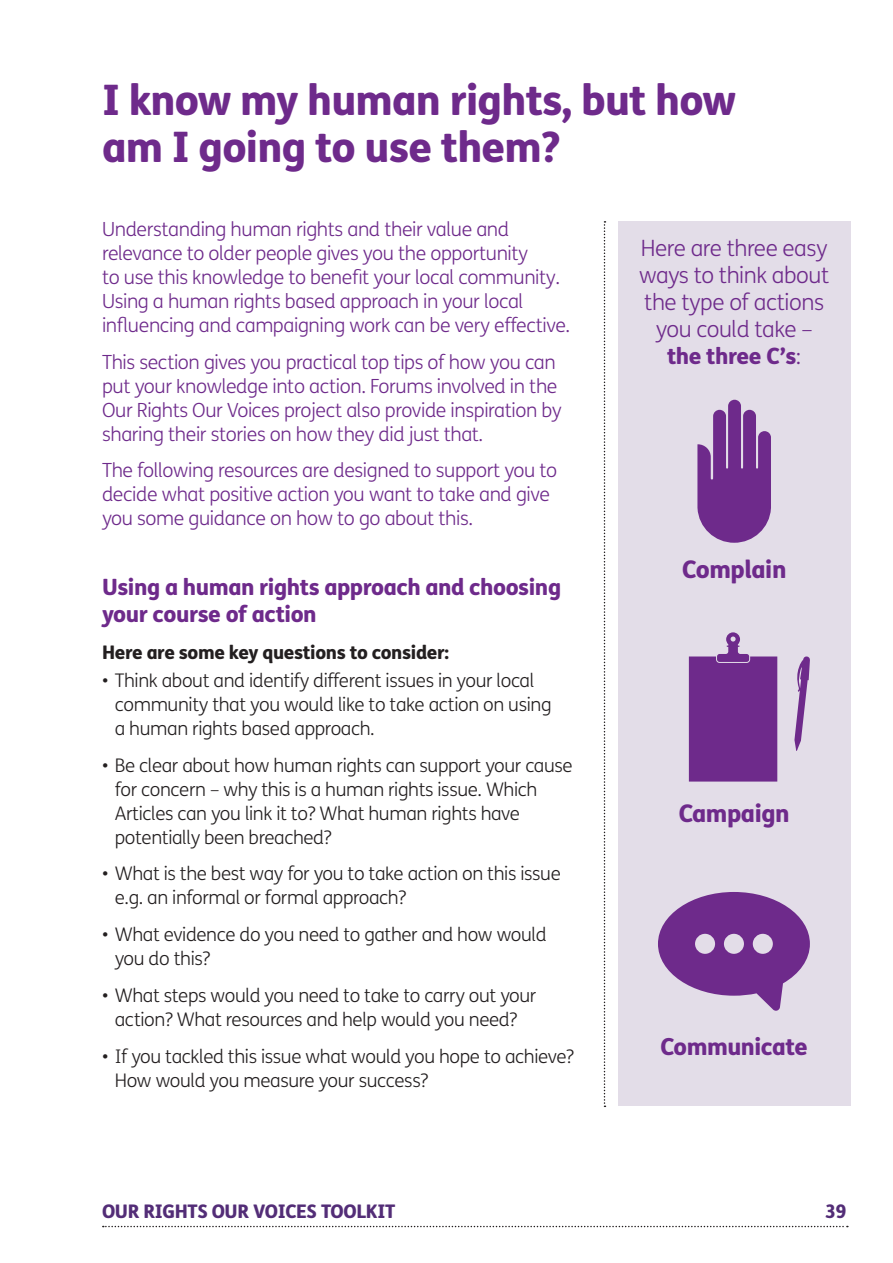
<style>
.page{position:relative;width:893px;height:1263px;background:#fff}
.page>*{position:absolute;margin:0;border:0;box-sizing:border-box;transform-origin:0 0}
.t1{font:800 42px/46.5px "FS Me";letter-spacing:-.02em;color:#6e2a8b}
.t2{font:800 24.3px "FS Me";letter-spacing:-.02em;color:#6e2a8b}
.t3{font:800 23.4px "FS Me";letter-spacing:-.02em;color:#6e2a8b}
.t4{font:300 22.5px/27px "FS Me";letter-spacing:-.02em;color:#6e2a8b;text-align:center}
.t5{font:800 22.5px/27px "FS Me";letter-spacing:-.02em;color:#6e2a8b}
.t6{font:300 19.5px/24px "FS Me";letter-spacing:-.02em;color:#6e2a8b}
.t7{font:300 18.75px/24px "FS Me";letter-spacing:-.02em;color:#231f20}
.t8{font:800 18.75px "FS Me";letter-spacing:-.02em;color:#231f20}
.t9{font:800 18.75px "FS Me";letter-spacing:-.02em;color:#532d77}
.s1{font-weight:800}
</style>
<div class="page">
<svg style="left:103px;top:1226px;width:745px;height:1px"></svg>
<div style="left:618px;top:221px;width:232px;height:885px;background:#e3dde8"></div>
<svg style="left:604px;top:221px;width:1px;height:886px"></svg>
<svg style="left:697px;top:400px;width:74px;height:143px"></svg>
<svg style="left:689px;top:632px;width:88px;height:149px;background:#7e4398"></svg>
<svg style="left:794px;top:656px;width:16px;height:95px"></svg>
<svg style="left:658px;top:892px;width:152px;height:119px"></svg>
<h1 class="t1" style="left:102px;top:82px;width:635px">I know my human rights, but how am I going to use them?</h1>
<p class="t6" style="left:102px;top:219px;width:470px">Understanding human rights and their value and relevance to older people gives you the opportunity<br>to use this knowledge to benefit your local community.<br>Using a human rights based approach in your local influencing and campaigning work can be very effective.</p>
<p class="t6" style="left:102px;top:352px;width:461px">This section gives you practical top tips of how you can put your knowledge into action. Forums involved in the Our Rights Our Voices project also provide inspiration by sharing their stories on how they did just that.</p>
<p class="t6" style="left:102px;top:461px;width:457px">The following resources are designed to support you to decide what positive action you want to take and give you some guidance on how to go about this.</p>
<p class="t5" style="left:102px;top:576px;width:461px">Using a human rights approach and choosing your course of action</p>
<p class="t8" style="left:102px;top:645px;width:349px">Here are some key questions to consider:</p>
<p class="t7" style="left:115px;top:670px;width:438px;text-indent:-13px">• Think about and identify different issues in your local community that you would like to take action on using a human rights based approach.</p>
<p class="t7" style="left:115px;top:755px;width:459px;text-indent:-13px">• Be clear about how human rights can support your cause for concern – why this is a human rights issue. Which Articles can you link it to? What human rights have potentially been breached?</p>
<p class="t7" style="left:115px;top:864px;width:447px;text-indent:-13px">• What is the best way for you to take action on this issue e.g. an informal or formal approach?</p>
<p class="t7" style="left:115px;top:925px;width:433px;text-indent:-13px">• What evidence do you need to gather and how would you do this?</p>
<p class="t7" style="left:102px;top:985px;width:436px;text-align:center">• What steps would you need to take to carry out your action? What resources and help would you need?</p>
<p class="t7" style="left:115px;top:1046px;width:461px;text-indent:-13px">• If you tackled this issue what would you hope to achieve?<br>How would you measure your success?</p>
<p class="t4" style="left:639px;top:237px;width:192px">Here are three easy ways to think about the type of actions you could take – <span class="s1">the three C’s</span>:</p>
<p class="t2" style="left:682px;top:561px;width:106px">Complain</p>
<p class="t2" style="left:679px;top:804px;width:112px">Campaign</p>
<p class="t3" style="left:660px;top:1038px;width:149px">Communicate</p>
<p class="t9" style="left:102px;top:1204px;width:295px">OUR RIGHTS OUR VOICES TOOLKIT</p>
<p class="t9" style="left:825px;top:1204px;width:23px">39</p>
</div>
